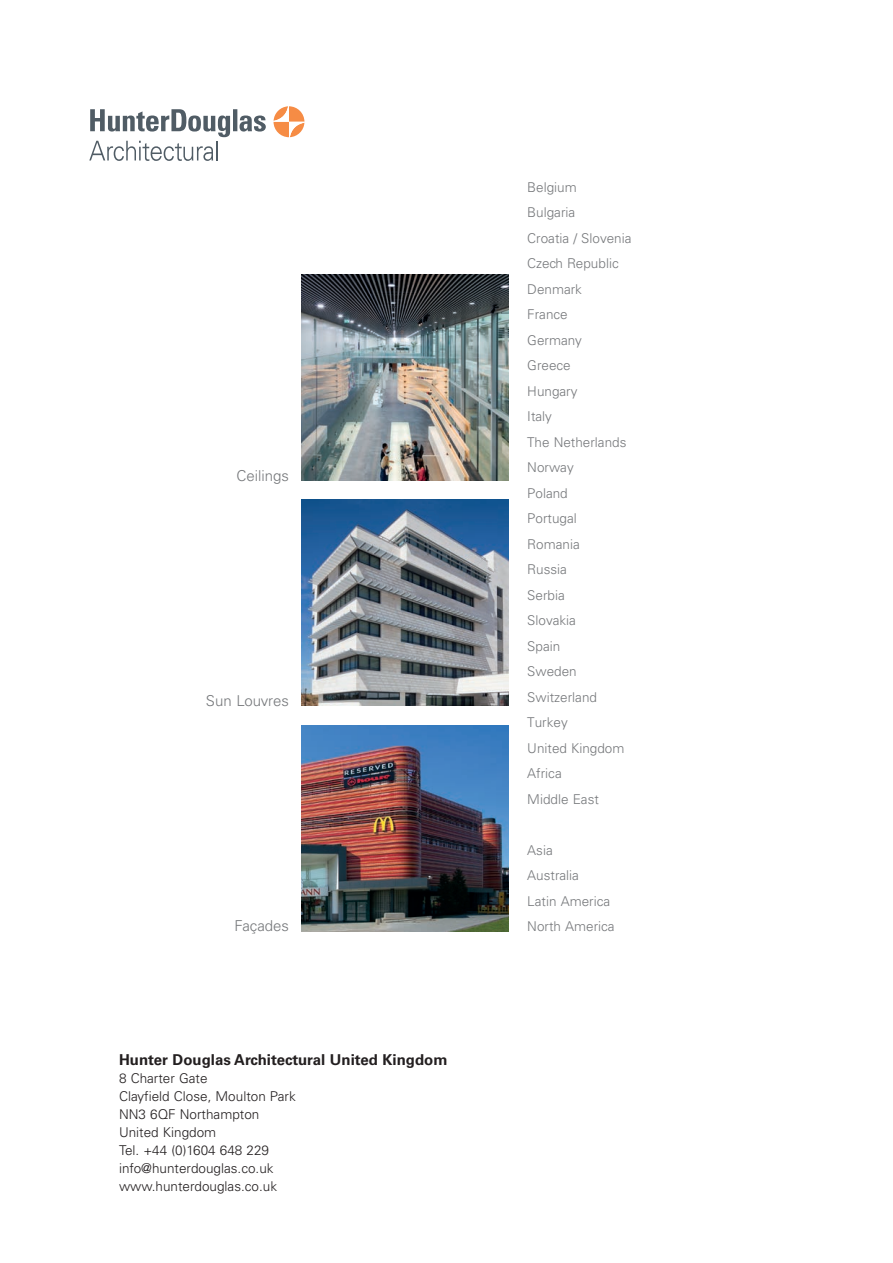
<style>
.page{position:relative;width:893px;height:1263px;background:#fff}
.page>*{position:absolute;margin:0;border:0;box-sizing:border-box;transform-origin:0 0}
.t1{font:700 15px "Univers LT Std";color:#231f20}
.t2{font:300 15px "Univers LT Std";color:#76787b}
.t3{font:300 13.5px/25.5px "Univers LT Std";color:#76787b}
.t4{font:300 13.5px/18px "Univers LT Std";color:#231f20}
</style>
<div class="page">
<svg style="left:274px;top:106px;width:30px;height:31px"></svg>
<svg style="left:89px;top:109px;width:177px;height:52px"></svg>
<img style="left:302px;top:274px;width:206px;height:206px">
<img style="left:302px;top:500px;width:206px;height:206px">
<img style="left:302px;top:725px;width:206px;height:206px">
<p class="t2" style="left:237px;top:466px;width:54px">Ceilings</p>
<p class="t2" style="left:206px;top:691px;width:85px">Sun Louvres</p>
<p class="t2" style="left:234px;top:917px;width:56px">Façades</p>
<p class="t1" style="left:119px;top:1050px;width:330px">Hunter Douglas Architectural United Kingdom</p>
<p class="t4" style="left:119px;top:1069px;width:178px">8 Charter Gate<br>Clayfield Close, Moulton Park<br>NN3 6QF Northampton<br>United Kingdom<br>Tel. +44 (0)1604 648 229 info@hunterdouglas.co.uk www.hunterdouglas.co.uk</p>
<p class="t3" style="left:527px;top:174px;width:106px">Belgium<br>Bulgaria<br>Croatia / Slovenia<br>Czech Republic<br>Denmark<br>France<br>Germany<br>Greece<br>Hungary<br>Italy<br>The Netherlands<br>Norway<br>Poland<br>Portugal<br>Romania<br>Russia<br>Serbia<br>Slovakia<br>Spain<br>Sweden<br>Switzerland<br>Turkey<br>United Kingdom<br>Africa<br>Middle East</p>
<p class="t3" style="left:527px;top:837px;width:89px">Asia<br>Australia<br>Latin America<br>North America</p>
</div>
